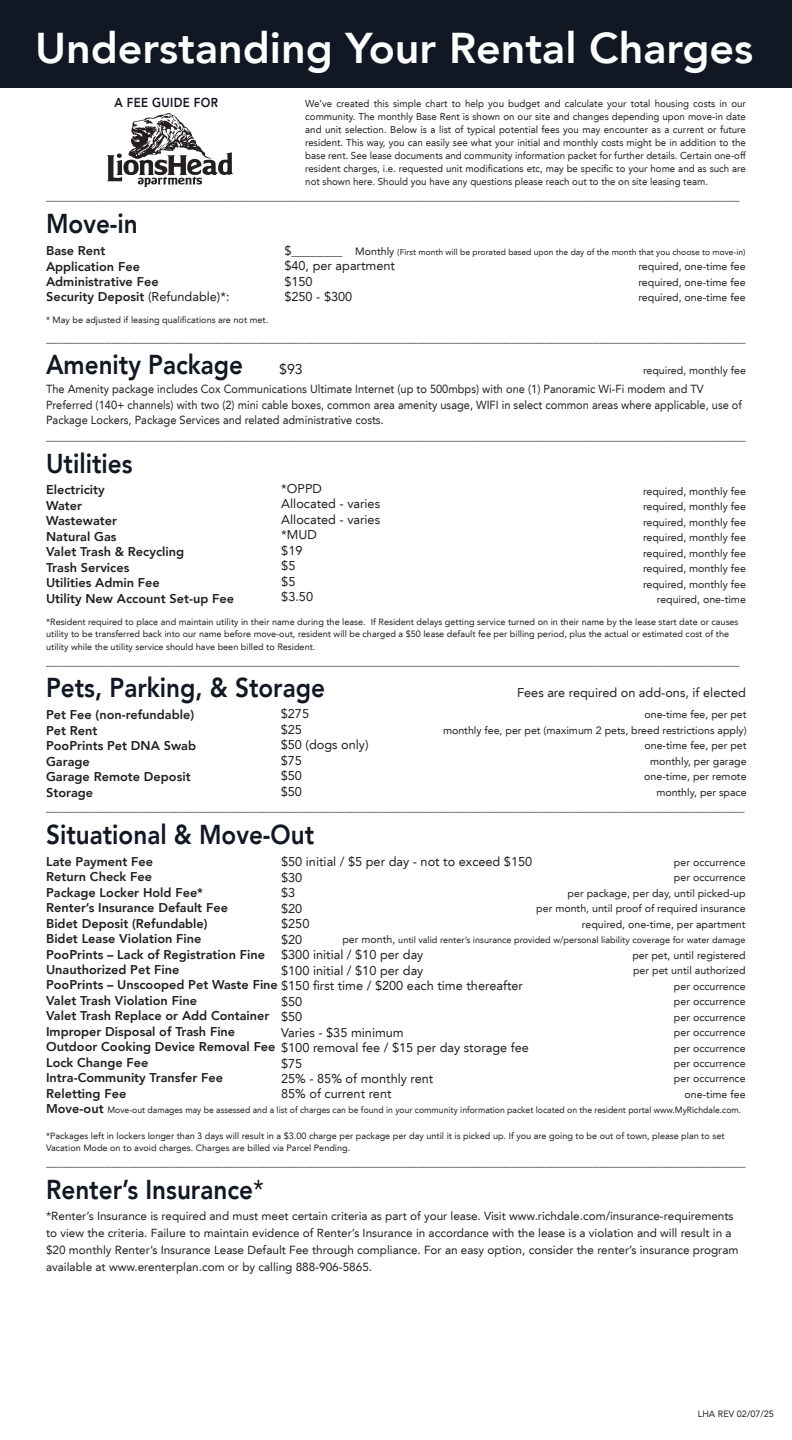
<style>
.page{position:relative;width:792px;height:1440px;background:#fff}
.page>*{position:absolute;margin:0;border:0;box-sizing:border-box;transform-origin:0 0}
.t1{font:800 43px "Avenir LT";color:#fff}
.t2{font:800 27.3px "Avenir LT";color:#121724;scale:.89 1}
.t3{font:14.2px "Avenir LT";color:#231f20}
.t4{font:800 13px "Avenir LT";letter-spacing:.025em;color:#121724;scale:.89 1}
.t5{font:800 12.7px/15.5px "Avenir LT";color:#231f20}
.t6{font:12.7px/15.5px "Avenir LT";color:#231f20}
.t7{font:11.8px "Avenir LT";color:#121724}
.t8{font:11.8px/17px "Avenir LT";color:#231f20}
.t9{font:11.8px/15.5px "Avenir LT";color:#231f20;scale:.94 1}
.t10{font:11.7px "Avenir LT";color:#121724}
.t11{font:10.6px/15.5px "Avenir LT";color:#231f20;text-align:right}
.t12{font:10px/13px "Avenir LT";color:#231f20;text-align:justify}
.t13{font:9.1px/12.7px "Avenir LT";color:#231f20}
.t14{font:9px "Avenir LT";color:#231f20;scale:.96 1}
.t15{font:8.5px "Avenir LT";color:#231f20}
.s1{font-weight:400}
.s2{font-weight:800;font-size:12.7px}
.s3{font-size:10.6px}
</style>
<div class="page">
<div style="left:0;top:0;width:792px;height:88px;background:#121724"></div>
<svg style="left:107px;top:113px;width:126px;height:74px"></svg>
<h1 class="t1" style="left:35px;top:22px;width:720px">Understanding Your Rental Charges</h1>
<p class="t12" style="left:305px;top:97px;width:442px">We’ve created this simple chart to help you budget and calculate your total housing costs in our community. The monthly Base Rent is shown on our site and changes depending upon move-in date and unit selection. Below is a list of typical potential fees you may encounter as a current or future resident. This way, you can easily see what your initial and monthly costs might be in addition to the base rent. See lease documents and community information packet for further details. Certain one-off resident charges, i.e. requested unit modifications etc, may be specific to your home and as such are not shown here. Should you have any questions please reach out to the on site leasing team.</p>
<p class="t4" style="left:115px;top:94px;width:118px">A FEE GUIDE FOR</p>
<p class="t7" style="left:46px;top:190px;width:695px">______________________________________________________________________________________________________________________</p>
<h2 class="t2" style="left:46px;top:208px;width:105px">Move-in</h2>
<p class="t5" style="left:46px;top:243px;width:185px">Base Rent<br>Application Fee<br>Administrative Fee<br>Security Deposit <span class="s1">(Refundable)*:</span></p>
<p class="t13" style="left:46px;top:314px;width:224px">* May be adjusted if leasing qualifications are not met.</p>
<p class="t7" style="left:46px;top:331px;width:701px">_______________________________________________________________________________________________________________________</p>
<h2 class="t2" style="left:46px;top:349px;width:223px">Amenity Package</h2>
<p class="t3" style="left:279px;top:361px;width:25px">$93</p>
<p class="t11" style="left:643px;top:363px;width:104px">required, monthly fee</p>
<p class="t9" style="left:46px;top:382px;width:742px">The Amenity package includes Cox Communications Ultimate Internet (up to 500mbps) with one (1) Panoramic Wi-Fi modem and TV<br>Preferred (140+ channels) with two (2) mini cable boxes, common area amenity usage, WIFI in select common areas where applicable, use of<br>Package Lockers, Package Services and related administrative costs.</p>
<p class="t7" style="left:46px;top:429px;width:701px">_______________________________________________________________________________________________________________________</p>
<h2 class="t2" style="left:46px;top:447px;width:99px">Utilities</h2>
<p class="t5" style="left:46px;top:482px;width:190px">Electricity<br>Water<br>Wastewater<br>Natural Gas<br>Valet Trash &amp; Recycling<br>Trash Services<br>Utilities Admin Fee<br>Utility New Account Set-up Fee</p>
<p class="t13" style="left:46px;top:615px;width:694px">*Resident required to place and maintain utility in their name during the lease. If Resident delays getting service turned on in their name by the lease start date or causes utility to be transferred back into our name before move-out, resident will be charged a $50 lease default fee per billing period, plus the actual or estimated cost of the utility while the utility service should have been billed to Resident.</p>
<p class="t7" style="left:46px;top:654px;width:695px">______________________________________________________________________________________________________________________</p>
<h2 class="t2" style="left:46px;top:672px;width:315px">Pets, Parking, &amp; Storage</h2>
<p class="t6" style="left:517px;top:685px;width:230px">Fees are required on add-ons, if elected</p>
<p class="t5" style="left:46px;top:707px;width:152px">Pet Fee (non-refundable)<br>Pet Rent<br>PooPrints Pet DNA Swab<br>Garage<br>Garage Remote Deposit<br>Storage</p>
<p class="t10" style="left:46px;top:800px;width:700px">_______________________________________________________________________________________________________________________</p>
<h2 class="t2" style="left:46px;top:818px;width:303px">Situational &amp; Move-Out</h2>
<p class="t5" style="left:46px;top:854px;width:479px">Late Payment Fee<br>Return Check Fee<br>Package Locker Hold Fee*<br>Renter’s Insurance Default Fee<br>Bidet Deposit (Refundable)<br>Bidet Lease Violation Fine<br>PooPrints – Lack of Registration Fine<br>Unauthorized Pet Fine<br>PooPrints – Unscooped Pet Waste Fine <span class="s1">$150 first time / $200 each time thereafter</span></p>
<p class="t5" style="left:46px;top:993px;width:484px">Valet Trash Violation Fine<br>Valet Trash Replace or Add Container<br>Improper Disposal of Trash Fine<br>Outdoor Cooking Device Removal Fee <span class="s1">$100 removal fee / $15 per day storage fee</span></p>
<p class="t5" style="left:46px;top:1055px;width:178px">Lock Change Fee<br>Intra-Community Transfer Fee<br>Reletting Fee</p>
<p class="t14" style="left:46px;top:1105px;width:726px"><span class="s2">Move-out</span> Move-out damages may be assessed and a list of charges can be found in your community information packet located on the resident portal www.MyRichdale.com.</p>
<p class="t13" style="left:46px;top:1129px;width:680px">*Packages left in lockers longer than 3 days will result in a $3.00 charge per package per day until it is picked up. If you are going to be out of town, please plan to set<br>Vacation Mode on to avoid charges. Charges are billed via Parcel Pending.</p>
<p class="t7" style="left:46px;top:1155px;width:701px">_______________________________________________________________________________________________________________________</p>
<h2 class="t2" style="left:46px;top:1173px;width:246px">Renter’s Insurance<span class="s1">*</span></h2>
<p class="t8" style="left:46px;top:1207px;width:694px">*Renter’s Insurance is required and must meet certain criteria as part of your lease. Visit www.richdale.com/insurance-requirements to view the criteria. Failure to maintain evidence of Renter’s Insurance in accordance with the lease is a violation and will result in a $20 monthly Renter’s Insurance Lease Default Fee through compliance. For an easy option, consider the renter’s insurance program available at www.erenterplan.com or by calling 888-906-5865.</p>
<p class="t6" style="left:284px;top:243px;width:112px">$________<br>$40, per apartment $150<br>$250 - $300</p>
<p class="t15" style="left:355px;top:247px;width:392px"><span class="s3">Monthly</span> (First month will be prorated based upon the day of the month that you choose to move-in)</p>
<p class="t11" style="left:638px;top:259px;width:109px;text-align:justify">required, one-time fee required, one-time fee required, one-time fee</p>
<p class="t6" style="left:281px;top:481px;width:100px">*OPPD<br>Allocated - varies<br>Allocated - varies *MUD<br>$19<br>$5<br>$5<br>$3.50</p>
<p class="t11" style="left:643px;top:483px;width:104px">required, monthly fee required, monthly fee required, monthly fee required, monthly fee required, monthly fee required, monthly fee required, monthly fee required, one-time</p>
<p class="t6" style="left:281px;top:706px;width:89px">$275<br>$25<br>$50 (dogs only) $75<br>$50<br>$50</p>
<p class="t11" style="left:443px;top:707px;width:305px">one-time fee, per pet<br>monthly fee, per pet (maximum 2 pets, breed restrictions apply) one-time fee, per pet<br>monthly, per garage<br>one-time, per remote<br>monthly, per space</p>
<p class="t6" style="left:281px;top:854px;width:253px">$50 initial / $5 per day - not to exceed $150 $30<br>$3<br>$20<br>$250<br>$20<br>$300 initial / $10 per day<br>$100 initial / $10 per day</p>
<p class="t6" style="left:281px;top:994px;width:124px">$50<br>$50<br>Varies - $35 minimum</p>
<p class="t6" style="left:281px;top:1055px;width:154px">$75<br>25% - 85% of monthly rent<br>85% of current rent</p>
<p class="t11" style="left:536px;top:855px;width:211px">per occurrence<br>per occurrence<br>per package, per day, until picked-up<br>per month, until proof of required insurance required, one-time, per apartment</p>
<p class="t13" style="left:342px;top:934px;width:405px"><span class="s3">per month,</span> until valid renter’s insurance provided w/personal liability coverage for water damage</p>
<p class="t11" style="left:632px;top:947px;width:115px">per pet, until registered per pet until authorized per occurrence<br>per occurrence<br>per occurrence<br>per occurrence<br>per occurrence<br>per occurrence<br>per occurrence one-time fee</p>
<p class="t13" style="left:698px;top:1408px;width:78px">LHA REV 02/07/25</p>
</div>
